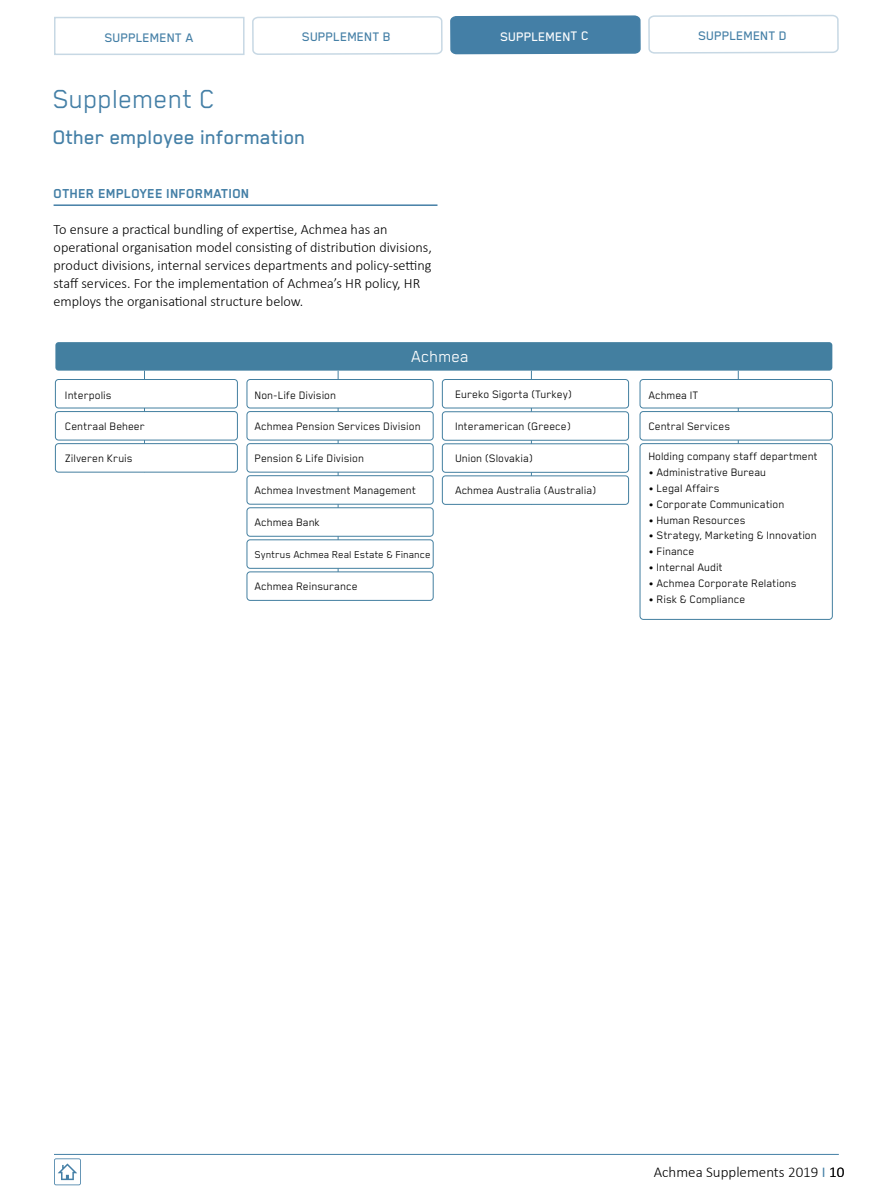
<style>
.page{position:relative;width:893px;height:1191px;background:#fff}
.page>*{position:absolute;margin:0;border:0;box-sizing:border-box;transform-origin:0 0}
.t1{font:30px "Blender Pro";color:#447fa6}
.t2{font:500 22.5px "Blender Pro";color:#447fa6}
.t3{font:18.45px "Blender Pro";color:#fff}
.t4{font:300 15px "Calibri";color:#000}
.titel_1{font:700 15px "Blender Pro";color:#447fa6}
.Body{font:300 14.25px/18px "Calibri";color:#000}
.t5{font:500 14.25px "Blender Pro";letter-spacing:-.005em;color:#447fa6}
.t6{font:500 14.25px "Blender Pro";letter-spacing:-.005em;color:#fff}
.t7{font:12.45px "Blender Pro";color:#000}
.t8{font:11.55px "Blender Pro";color:#000}
.s1{font-weight:400;color:#447fa6}
</style>
<div class="page">
<hr style="left:54px;top:1154px;width:785px;height:1px;background:#447fa6">
<svg style="left:54px;top:1158px;width:27px;height:27px"></svg>
<hr style="left:54px;top:204px;width:383px;height:2px;background:#447fa6">
<hr style="left:144px;top:370px;width:1px;height:102px;background:#437fa0">
<div style="left:55px;top:342px;width:777px;height:28px;background:#437fa0;border-radius:3px"></div>
<div style="left:55px;top:379px;width:182px;height:29px;background:#fff;border-radius:3px"></div>
<div style="left:55px;top:379px;width:183px;height:29px;border:1px solid #437fa0;border-radius:3px"></div>
<div style="left:55px;top:411px;width:182px;height:29px;background:#fff;border-radius:3px"></div>
<div style="left:55px;top:411px;width:183px;height:29px;border:1px solid #437fa0;border-radius:3px"></div>
<div style="left:55px;top:443px;width:182px;height:29px;background:#fff;border-radius:3px"></div>
<div style="left:55px;top:443px;width:183px;height:29px;border:1px solid #437fa0;border-radius:3px"></div>
<div style="left:247px;top:571px;width:186px;height:29px;border:1px solid #437fa0;border-radius:3px"></div>
<div style="left:640px;top:443px;width:193px;height:176px;border:1px solid #437fa0;border-radius:3px"></div>
<svg style="left:251px;top:16px;width:192px;height:559px"></svg>
<svg style="left:449px;top:15px;width:192px;height:559px"></svg>
<svg style="left:647px;top:14px;width:192px;height:560px"></svg>
<div style="left:54px;top:17px;width:191px;height:38px;border:2px solid #c7d8e4"></div>
<p class="t5" style="left:105px;top:30px;width:90px">SUPPLEMENT A</p>
<p class="t5" style="left:302px;top:29px;width:90px">SUPPLEMENT B</p>
<p class="t6" style="left:500px;top:29px;width:90px">SUPPLEMENT C</p>
<p class="t5" style="left:698px;top:28px;width:90px">SUPPLEMENT D</p>
<p class="t1" style="left:53px;top:83px;width:164px">Supplement C</p>
<p class="t2" style="left:53px;top:125px;width:254px">Other employee information</p>
<p class="titel_1" style="left:54px;top:185px;width:198px">OTHER EMPLOYEE INFORMATION</p>
<p class="Body" style="left:54px;top:220px;width:380px">To ensure a practical bundling of expertise, Achmea has an operational organisation model consisting of distribution divisions, product divisions, internal services departments and policy-setting staff services. For the implementation of Achmea’s HR policy, HR employs the organisational structure below.</p>
<p class="t7" style="left:65px;top:388px;width:48px">Interpolis</p>
<p class="t7" style="left:65px;top:419px;width:81px">Centraal Beheer</p>
<p class="t7" style="left:65px;top:452px;width:69px">Zilveren Kruis</p>
<p class="t3" style="left:412px;top:346px;width:59px">Achmea</p>
<p class="t7" style="left:255px;top:388px;width:83px">Non-Life Division</p>
<p class="t7" style="left:255px;top:419px;width:168px">Achmea Pension Services Division</p>
<p class="t7" style="left:255px;top:452px;width:111px">Pension &amp; Life Division</p>
<p class="t7" style="left:255px;top:484px;width:163px">Achmea Investment Management</p>
<p class="t7" style="left:255px;top:515px;width:67px">Achmea Bank</p>
<p class="t8" style="left:255px;top:548px;width:177px">Syntrus Achmea Real Estate &amp; Finance</p>
<p class="t7" style="left:255px;top:579px;width:104px">Achmea Reinsurance</p>
<p class="t7" style="left:455px;top:387px;width:118px">Eureko Sigorta (Turkey)</p>
<p class="t7" style="left:455px;top:420px;width:117px">Interamerican (Greece)</p>
<p class="t7" style="left:455px;top:451px;width:79px">Union (Slovakia)</p>
<p class="t7" style="left:455px;top:484px;width:143px">Achmea Australia (Australia)</p>
<p class="t7" style="left:649px;top:388px;width:52px">Achmea IT</p>
<p class="t7" style="left:649px;top:419px;width:83px">Central Services</p>
<p class="t7" style="left:649px;top:450px;width:171px">Holding company staff department</p>
<p class="t7" style="left:649px;top:466px;width:119px">• Administrative Bureau</p>
<p class="t7" style="left:649px;top:481px;width:73px">• Legal Affairs</p>
<p class="t7" style="left:649px;top:497px;width:137px">• Corporate Communication</p>
<p class="t7" style="left:649px;top:513px;width:99px">• Human Resources</p>
<p class="t7" style="left:649px;top:529px;width:170px">• Strategy, Marketing &amp; Innovation</p>
<p class="t7" style="left:649px;top:545px;width:48px">• Finance</p>
<p class="t7" style="left:649px;top:560px;width:76px">• Internal Audit</p>
<p class="t7" style="left:649px;top:576px;width:150px">• Achmea Corporate Relations</p>
<p class="t7" style="left:649px;top:592px;width:98px">• Risk &amp; Compliance</p>
<p class="t4" style="left:654px;top:1162px;width:192px">Achmea Supplements 2019 <span class="s1">I</span> 10</p>
</div>
